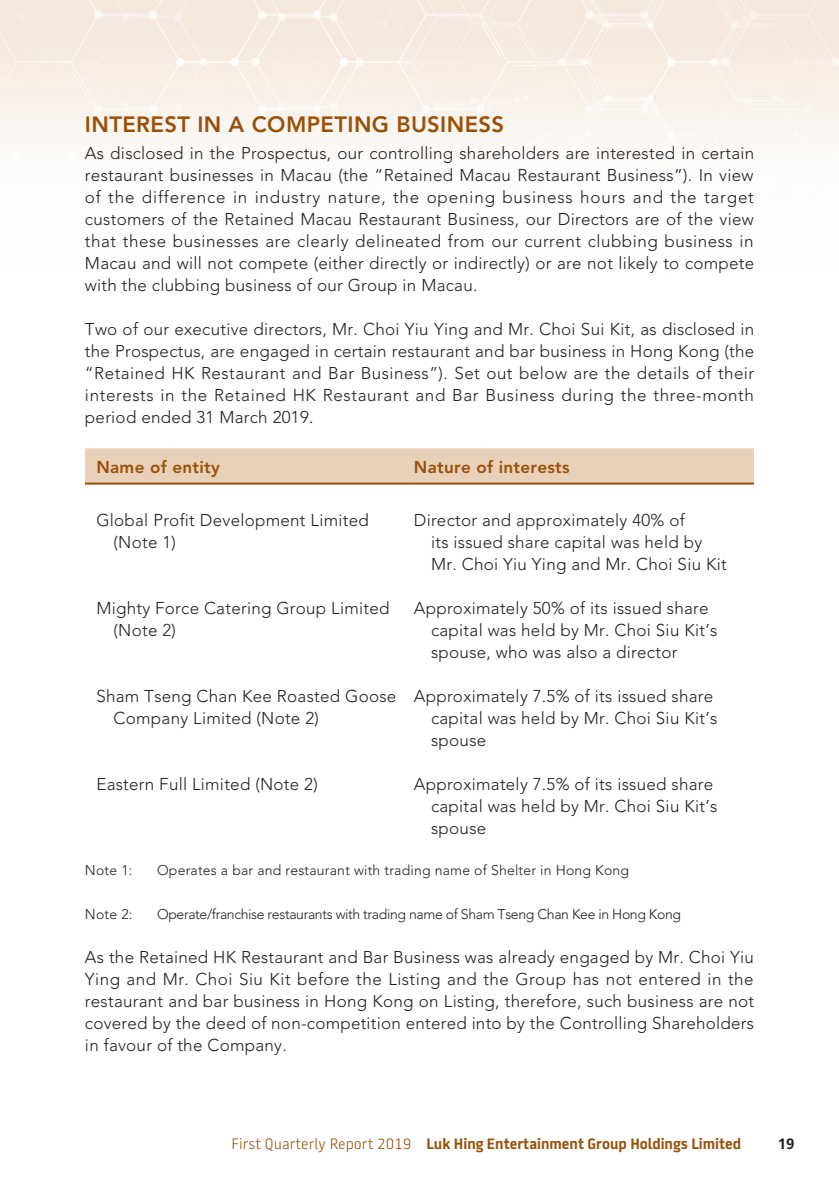
<style>
.page{position:relative;width:839px;height:1191px;background:#fff}
.page>*{position:absolute;margin:0;border:0;box-sizing:border-box;transform-origin:0 0}
._01_H1{font:800 22px "Avenir LT Std";letter-spacing:.02em;color:#9a5006}
._00_txt{font:300 17px/22px "Avenir LT Std";letter-spacing:.015em;color:#231f20;text-align:justify}
._50_Table_txt{font:300 17px "Avenir LT Std";letter-spacing:.015em;color:#231f20}
._50_Table_txt-2{font:800 17px "Avenir LT Std";letter-spacing:.02em;color:#9a5006}
.t1{font:700 15px "Battersea";color:#9a5006}
.t2{font:700 15px "Frutiger LT Std";color:#231f20}
._06_Notes{font:300 14px "Avenir LT Std";letter-spacing:-.025em;color:#231f20}
._06_Notes-2{font:300 14px "Avenir LT Std";letter-spacing:.015em;color:#231f20}
.s1{font-weight:300}
</style>
<div class="page">
<img style="left:0;top:0;width:839px;height:485px">
<div style="left:85px;top:448px;width:669px;height:34px;background:#e9d0b9"></div>
<hr style="left:85px;top:482px;width:329px;height:2px;background:#9a5006">
<hr style="left:414px;top:482px;width:340px;height:2px;background:#9a5006">
<p class="_01_H1" style="left:85px;top:111px;width:421px">INTEREST IN A COMPETING BUSINESS</p>
<p class="_00_txt" style="left:85px;top:142px;width:671px">As disclosed in the Prospectus, our controlling shareholders are interested in certain restaurant businesses in Macau (the “Retained Macau Restaurant Business”). In view of the difference in industry nature, the opening business hours and the target customers of the Retained Macau Restaurant Business, our Directors are of the view that these businesses are clearly delineated from our current clubbing business in Macau and will not compete (either directly or indirectly) or are not likely to compete with the clubbing business of our Group in Macau.</p>
<p class="_00_txt" style="left:85px;top:318px;width:671px">Two of our executive directors, Mr. Choi Yiu Ying and Mr. Choi Sui Kit, as disclosed in the Prospectus, are engaged in certain restaurant and bar business in Hong Kong (the “Retained HK Restaurant and Bar Business”). Set out below are the details of their interests in the Retained HK Restaurant and Bar Business during the three-month period ended 31 March 2019.</p>
<p class="_50_Table_txt-2" style="left:96px;top:457px;width:125px">Name of entity</p>
<p class="_50_Table_txt-2" style="left:414px;top:457px;width:157px">Nature of interests</p>
<p class="_50_Table_txt" style="left:96px;top:510px;width:274px">Global Profit Development Limited</p>
<p class="_50_Table_txt" style="left:114px;top:532px;width:64px">(Note 1)</p>
<p class="_50_Table_txt" style="left:414px;top:510px;width:273px">Director and approximately 40% of</p>
<p class="_50_Table_txt" style="left:431px;top:532px;width:273px">its issued share capital was held by</p>
<p class="_50_Table_txt" style="left:431px;top:554px;width:297px">Mr. Choi Yiu Ying and Mr. Choi Siu Kit</p>
<p class="_50_Table_txt" style="left:96px;top:598px;width:295px">Mighty Force Catering Group Limited</p>
<p class="_50_Table_txt" style="left:114px;top:620px;width:64px">(Note 2)</p>
<p class="_50_Table_txt" style="left:96px;top:686px;width:302px">Sham Tseng Chan Kee Roasted Goose</p>
<p class="_50_Table_txt" style="left:114px;top:708px;width:207px">Company Limited (Note 2)</p>
<p class="_50_Table_txt" style="left:414px;top:598px;width:296px">Approximately 50% of its issued share</p>
<p class="_50_Table_txt" style="left:431px;top:620px;width:288px">capital was held by Mr. Choi Siu Kit’s</p>
<p class="_50_Table_txt" style="left:431px;top:642px;width:248px">spouse, who was also a director</p>
<p class="_50_Table_txt" style="left:414px;top:686px;width:301px">Approximately 7.5% of its issued share</p>
<p class="_50_Table_txt" style="left:431px;top:708px;width:288px">capital was held by Mr. Choi Siu Kit’s</p>
<p class="_50_Table_txt" style="left:431px;top:730px;width:57px">spouse</p>
<p class="_50_Table_txt" style="left:96px;top:774px;width:223px">Eastern Full Limited (Note 2)</p>
<p class="_50_Table_txt" style="left:414px;top:774px;width:301px">Approximately 7.5% of its issued share</p>
<p class="_50_Table_txt" style="left:431px;top:796px;width:288px">capital was held by Mr. Choi Siu Kit’s</p>
<p class="_50_Table_txt" style="left:431px;top:818px;width:57px">spouse</p>
<p class="_06_Notes" style="left:85px;top:862px;width:49px">Note 1:</p>
<p class="_06_Notes-2" style="left:157px;top:862px;width:474px">Operates a bar and restaurant with trading name of Shelter in Hong Kong</p>
<p class="_06_Notes" style="left:85px;top:906px;width:49px">Note 2:</p>
<p class="_06_Notes" style="left:157px;top:906px;width:526px">Operate/franchise restaurants with trading name of Sham Tseng Chan Kee in Hong Kong</p>
<p class="_00_txt" style="left:85px;top:946px;width:671px">As the Retained HK Restaurant and Bar Business was already engaged by Mr. Choi Yiu Ying and Mr. Choi Siu Kit before the Listing and the Group has not entered in the restaurant and bar business in Hong Kong on Listing, therefore, such business are not covered by the deed of non-competition entered into by the Controlling Shareholders in favour of the Company.</p>
<p class="t1" style="left:232px;top:1134px;width:511px"><span class="s1">First Quarterly Report 2019</span> Luk Hing Entertainment Group Holdings Limited</p>
<p class="t2" style="left:778px;top:1135px;width:18px">19</p>
</div>
